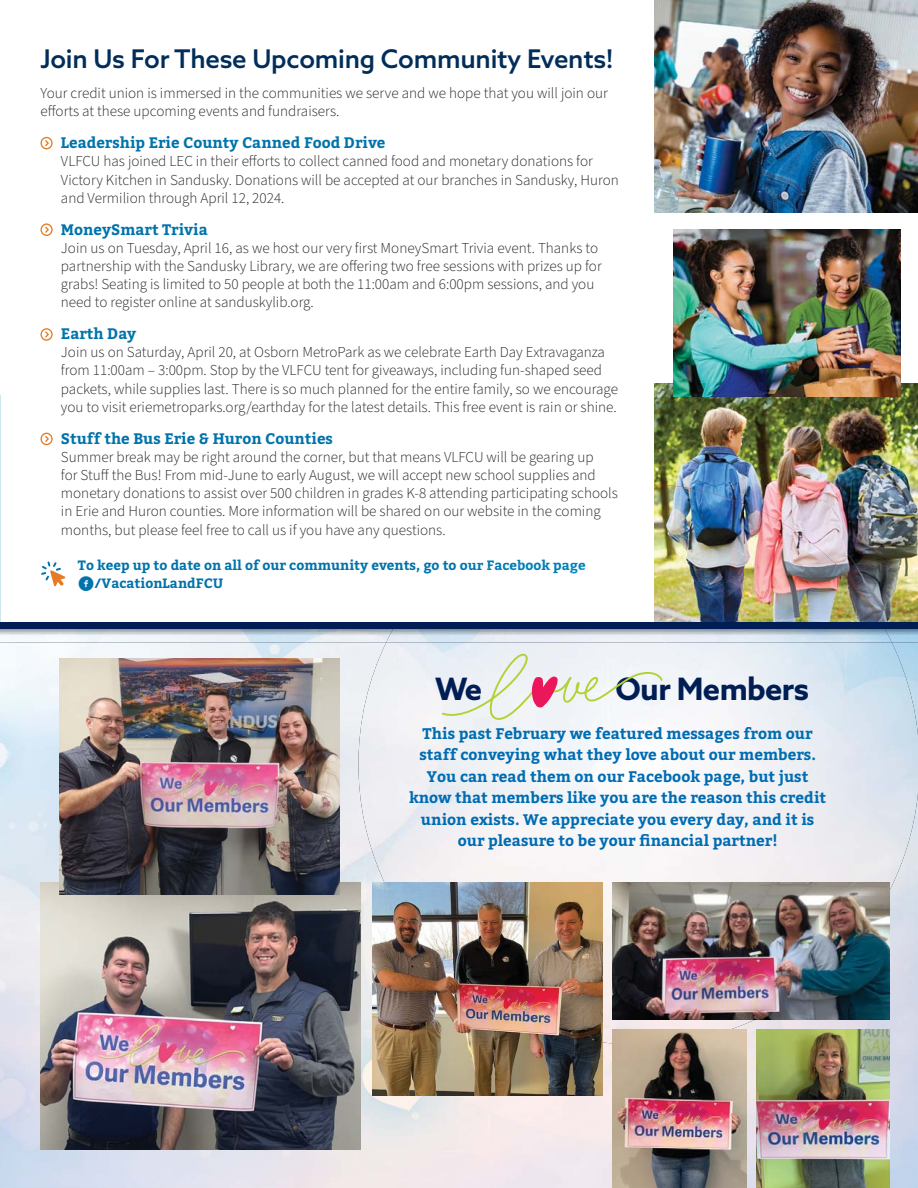
<style>
.page{position:relative;width:918px;height:1188px;background:#fff}
.page>*{position:absolute;margin:0;border:0;box-sizing:border-box;transform-origin:0 0}
.t1{font:700 30.9px "Azo Sans";letter-spacing:-.02em;color:#001e54}
.t2{font:500 25.8px "Azo Sans";letter-spacing:-.01em;color:#002d59}
.t3{font:700 15.3px/21.5px "Bitter";color:#006cb2;text-align:center}
.t4{font:300 15.15px/18.1px "Source Sans Pro";color:#231f20}
.t5{font:700 15.15px "Bitter";color:#0073ab}
.t6{font:700 13.5px/17.7px "Bitter";color:#0073ab}
.s1{color:#0076af}
.s2{color:#0077af}
.s3{color:#0079b1}
.s4{color:#007ab2}
.s5{color:#007cb4}
.s6{color:#007cb5}
.s7{color:#007eb6}
.s8{color:#0080b8}
.s9{color:#0083bb}
.s10{color:#0084bc}
.s11{font-family:"Socialico";font-weight:400;font-size:21px}
</style>
<div class="page">
<img style="left:654px;top:383px;width:264px;height:239px">
<img style="left:673px;top:230px;width:228px;height:167px">
<svg style="left:41px;top:562px;width:24px;height:24px"></svg>
<svg style="left:40px;top:137px;width:13px;height:12px"></svg>
<svg style="left:40px;top:223px;width:13px;height:13px"></svg>
<svg style="left:40px;top:328px;width:13px;height:13px"></svg>
<svg style="left:40px;top:433px;width:13px;height:12px"></svg>
<img style="left:654px;top:0;width:264px;height:213px">
<img style="left:0;top:643px;width:409px;height:545px">
<img style="left:409px;top:1095px;width:50px;height:93px">
<div style="left:459px;top:1095px;width:51px;height:93px;background:#f5eaea"></div>
<div style="left:510px;top:1045px;width:103px;height:143px;background:#f5e9ec"></div>
<img style="left:746px;top:1045px;width:10px;height:143px">
<img style="left:358px;top:643px;width:560px;height:302px">
<img style="left:602px;top:944px;width:11px;height:50px">
<img style="left:602px;top:994px;width:216px;height:51px">
<img style="left:745px;top:484px;width:137px;height:138px">
<img style="left:654px;top:484px;width:91px;height:138px">
<img style="left:745px;top:503px;width:51px;height:27px">
<img style="left:745px;top:530px;width:91px;height:92px">
<img style="left:836px;top:563px;width:45px;height:59px">
<img style="left:40px;top:883px;width:321px;height:267px">
<img style="left:59px;top:658px;width:281px;height:236px">
<img style="left:372px;top:883px;width:230px;height:212px">
<img style="left:613px;top:883px;width:277px;height:137px">
<img style="left:613px;top:1029px;width:133px;height:159px">
<img style="left:756px;top:1029px;width:134px;height:159px">
<img style="left:386px;top:629px;width:506px;height:14px">
<div style="left:0;top:622px;width:918px;height:7px;background:#001e54"></div>
<svg style="left:440px;top:645px;width:224px;height:79px"></svg>
<h2 class="t2" style="left:40px;top:47px;width:575px">Join Us For These Upcoming Community Events!</h2>
<p class="t4" style="left:40px;top:86px;width:569px">Your credit union is immersed in the communities we serve and we hope that you will join our efforts at these upcoming events and fundraisers.</p>
<p class="t5" style="left:61px;top:136px;width:326px">Leadership Erie County Canned Food Drive</p>
<p class="t4" style="left:61px;top:154px;width:559px">VLFCU has joined LEC in their efforts to collect canned food and monetary donations for<br>Victory Kitchen in Sandusky. Donations will be accepted at our branches in Sandusky, Huron and Vermilion through April 12, 2024.</p>
<p class="t5" style="left:61px;top:222px;width:148px">MoneySmart Trivia</p>
<p class="t4" style="left:61px;top:240px;width:542px">Join us on Tuesday, April 16, as we host our very first MoneySmart Trivia event. Thanks to partnership with the Sandusky Library, we are offering two free sessions with prizes up for grabs! Seating is limited to 50 people at both the 11:00am and 6:00pm sessions, and you need to register online at sanduskylib.org.</p>
<p class="t5" style="left:61px;top:327px;width:77px">Earth Day</p>
<p class="t4" style="left:61px;top:345px;width:559px">Join us on Saturday, April 20, at Osborn MetroPark as we celebrate Earth Day Extravaganza from 11:00am – 3:00pm. Stop by the VLFCU tent for giveaways, including fun-shaped seed packets, while supplies last. There is so much planned for the entire family, so we encourage you to visit eriemetroparks.org/earthday for the latest details. This free event is rain or shine.</p>
<p class="t5" style="left:61px;top:431px;width:273px">Stuff the Bus Erie &amp; Huron Counties</p>
<p class="t4" style="left:61px;top:449px;width:558px">Summer break may be right around the corner, but that means VLFCU will be gearing up<br>for Stuff the Bus! From mid-June to early August, we will accept new school supplies and monetary donations to assist over 500 children in grades K-8 attending participating schools in Erie and Huron counties. More information will be shared on our website in the coming months, but please feel free to call us if you have any questions.</p>
<p class="t6" style="left:78px;top:557px;width:509px">To keep up to date on all of our community events, go to <span class="s1">o</span><span class="s2">u</span><span class="s3">r</span> <span class="s4">Fa</span><span class="s5">ce</span><span class="s6">bo</span><span class="s7">ok</span> <span class="s8">p</span><span class="s9">ag</span><span class="s10">e </span><span class="s11">f</span>/VacationLandFCU</p>
<h1 class="t1" style="left:435px;top:674px;width:49px">We</h1>
<h1 class="t1" style="left:616px;top:674px;width:195px">Our Members</h1>
<p class="t3" style="left:409px;top:724px;width:419px">This past February we featured messages from our staff conveying what they love about our members.<br>You can read them on our Facebook page, but just know that members like you are the reason this credit union exists. We appreciate you every day, and it is our pleasure to be your financial partner!</p>
</div>
